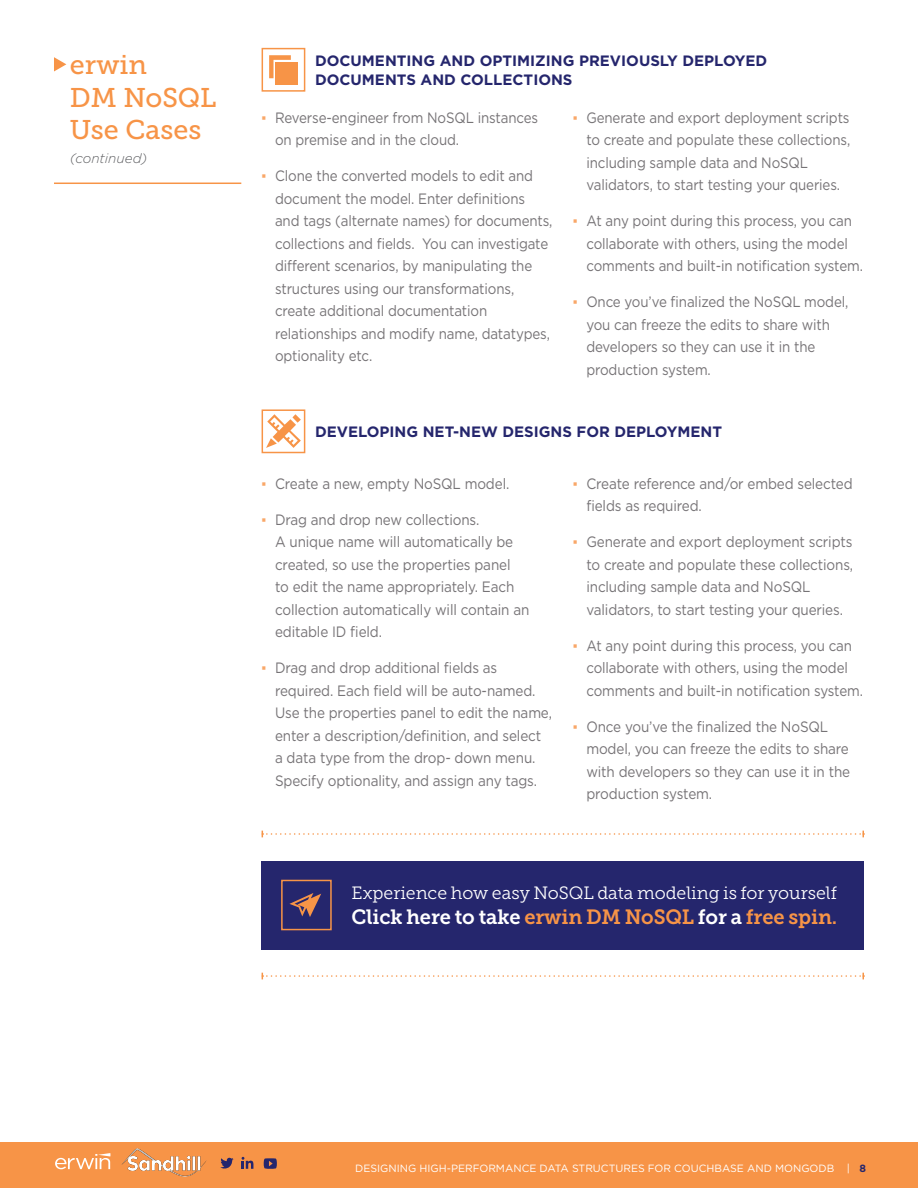
<style>
.page{position:relative;width:918px;height:1188px;background:#fff}
.page>*{position:absolute;margin:0;border:0;box-sizing:border-box;transform-origin:0 0}
.t1{font:27px/32.4px "Museo Slab 500";color:#f79447}
.t2{font:20.55px "Museo Slab 700";letter-spacing:-.005em;color:#f79447}
.t3{font:17.85px "Museo Slab 300";color:#fff}
.t4{font:15px/22.5px "Gotham";letter-spacing:-.01em;color:#767376;scale:.89 1}
.t5{font:15px/22.5px "Gotham";letter-spacing:-.01em;color:#767376;scale:.9 1}
.t6{font:700 15px/19.5px "Gotham";color:#25266d}
.t7{font:italic 300 13.5px "Gotham";color:#5d5e61}
.t8{font:10.5px "Gotham";color:#fff}
.s1{font-family:"Arial";color:#f9a768}
.s2{color:#fff}
.s3{font-weight:700;color:#25266d}
</style>
<div class="page">
<div style="left:0;top:1142px;width:918px;height:46px;background:#f79447"></div>
<hr style="left:54px;top:183px;width:187px;height:1px;background:#f79447">
<svg style="left:54px;top:57px;width:12px;height:14px"></svg>
<div style="left:262px;top:861px;width:602px;height:88px;background:#25266d"></div>
<svg style="left:262px;top:973px;width:602px;height:6px"></svg>
<svg style="left:262px;top:831px;width:602px;height:6px"></svg>
<svg style="left:289px;top:893px;width:32px;height:24px"></svg>
<div style="left:281px;top:880px;width:51px;height:50px;border:2px solid #f79447"></div>
<div style="left:262px;top:409px;width:43px;height:44px;border:2px solid #f79447"></div>
<svg style="left:266px;top:414px;width:35px;height:34px"></svg>
<div style="left:275px;top:62px;width:23px;height:22px;background:#f79447"></div>
<svg style="left:269px;top:55px;width:22px;height:23px"></svg>
<div style="left:262px;top:48px;width:43px;height:44px;border:2px solid #f79447"></div>
<svg style="left:55px;top:1153px;width:55px;height:16px"></svg>
<svg style="left:220px;top:1157px;width:14px;height:12px"></svg>
<svg style="left:242px;top:1157px;width:12px;height:12px"></svg>
<svg style="left:264px;top:1158px;width:13px;height:11px"></svg>
<img style="left:121px;top:1149px;width:85px;height:27px">
<h1 class="t1" style="left:70px;top:49px;width:148px">erwin<br>DM NoSQL<br>Use Cases</h1>
<p class="t7" style="left:70px;top:150px;width:79px">(continued)</p>
<p class="t6" style="left:315px;top:51px;width:454px">DOCUMENTING AND OPTIMIZING PREVIOUSLY DEPLOYED<br>DOCUMENTS AND COLLECTIONS</p>
<p class="t4" style="left:275px;top:106px;width:297px;text-indent:-13px"><span class="s1">▪</span> Reverse-engineer from NoSQL instances on premise and in the cloud.</p>
<p class="t4" style="left:275px;top:164px;width:313px;text-indent:-13px"><span class="s1">▪</span> Clone the converted models to edit and document the model. Enter definitions and tags (alternate names) for documents, collections and fields. You can investigate different scenarios, by manipulating the structures using our transformations, create additional documentation relationships and modify name, datatypes, optionality etc.</p>
<p class="t4" style="left:586px;top:106px;width:298px;text-indent:-13px"><span class="s1">▪</span> Generate and export deployment scripts to create and populate these collections, including sample data and NoSQL validators, to start testing your queries.</p>
<p class="t4" style="left:586px;top:209px;width:312px;text-indent:-13px"><span class="s1">▪</span> At any point during this process, you can collaborate with others, using the model comments and built-in notification system.</p>
<p class="t4" style="left:586px;top:290px;width:296px;text-indent:-13px"><span class="s1">▪</span> Once you’ve finalized the NoSQL model, you can freeze the edits to share with developers so they can use it in the production system.</p>
<p class="t6" style="left:315px;top:422px;width:409px">DEVELOPING NET-NEW DESIGNS FOR DEPLOYMENT</p>
<p class="t5" style="left:262px;top:472px;width:277px"><span class="s1">▪</span> Create a new, empty NoSQL model.</p>
<p class="t5" style="left:275px;top:508px;width:284px;text-indent:-13px"><span class="s1">▪</span> Drag and drop new collections.<br>A unique name will automatically be created, so use the properties panel<br>to edit the name appropriately. Each collection automatically will contain an editable ID field.</p>
<p class="t5" style="left:275px;top:656px;width:309px;text-indent:-13px"><span class="s1">▪</span> Drag and drop additional fields as required. Each field will be auto-named.<br>Use the properties panel to edit the name, enter a description/definition, and select a data type from the drop- down menu.<br>Specify optionality, and assign any tags.</p>
<p class="t5" style="left:586px;top:472px;width:297px;text-indent:-13px"><span class="s1">▪</span> Create reference and/or embed selected fields as required.</p>
<p class="t5" style="left:586px;top:530px;width:298px;text-indent:-13px"><span class="s1">▪</span> Generate and export deployment scripts to create and populate these collections, including sample data and NoSQL validators, to start testing your queries.</p>
<p class="t4" style="left:586px;top:634px;width:312px;text-indent:-13px"><span class="s1">▪</span> At any point during this process, you can collaborate with others, using the model comments and built-in notification system.</p>
<p class="t5" style="left:586px;top:715px;width:295px;text-indent:-13px"><span class="s1">▪</span> Once you’ve the finalized the NoSQL model, you can freeze the edits to share with developers so they can use it in the production system.</p>
<p class="t3" style="left:352px;top:883px;width:487px">Experience how easy NoSQL data modeling is for yourself</p>
<h2 class="t2" style="left:352px;top:905px;width:487px"><span class="s2">Click here to take</span> erwin DM NoSQL <span class="s2">for a</span> free spin.</h2>
<p class="t8" style="left:355px;top:1161px;width:512px">DESIGNING HIGH-PERFORMANCE DATA STRUCTURES FOR COUCHBASE AND MONGODB | <span class="s3">8</span></p>
</div>
